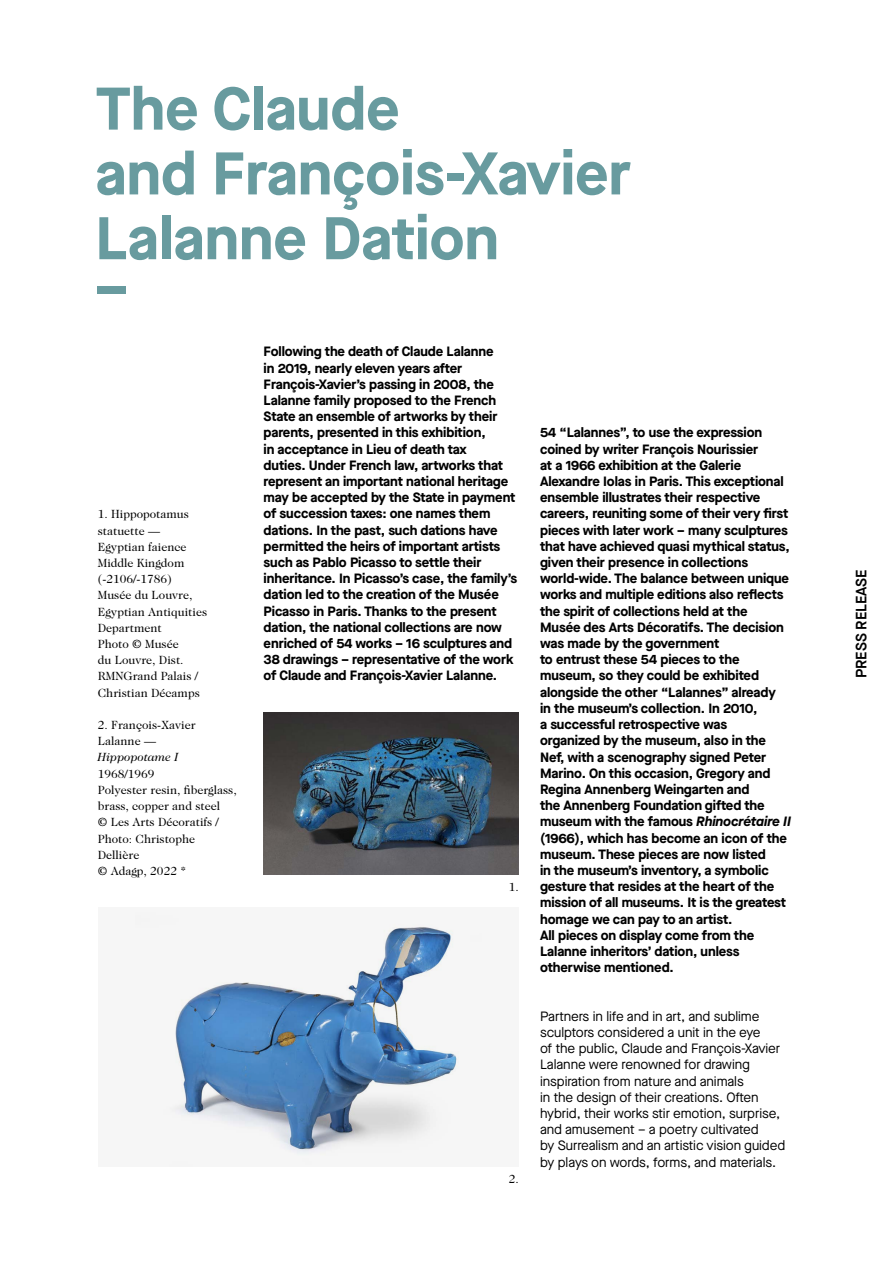
<style>
.page{position:relative;width:893px;height:1263px;background:#fff}
.page>*{position:absolute;margin:0;border:0;box-sizing:border-box;transform-origin:0 0}
.t1{font:700 60px/64.8px "Maison Neue";color:#689b9f}
.t2{font:600 15px "Maison Neue";color:#000}
.t3{font:700 13.5px/16.2px "Maison Neue";letter-spacing:-.005em;color:#000}
.t4{font:13.5px/16.2px "Maison Neue";letter-spacing:-.005em;color:#000}
.t5{font:12px/16.2px "Caslon 224 Std";color:#000}
.t6{font:italic 12px "Caslon 224 Std";color:#000}
.s1{font-style:italic}
</style>
<div class="page">
<svg style="left:135px;top:915px;width:324px;height:241px;fill:#f3f4f3"></svg>
<img style="left:264px;top:713px;width:255px;height:162px">
<h1 class="t1" style="left:95px;top:74px;width:537px">The Claude<br>and François-Xavier<br>Lalanne Dation</h1>
<h1 class="t1" style="left:95px;top:253px;width:35px">–</h1>
<p class="t5" style="left:98px;top:506px;width:111px">1. Hippopotamus statuette —<br>Egyptian faience<br>Middle Kingdom (-2106/-1786)<br>Musée du Louvre,<br>Egyptian Antiquities<br>Department<br>Photo © Musée<br>du Louvre, Dist.<br>RMNGrand Palais /<br>Christian Décamps</p>
<p class="t5" style="left:98px;top:717px;width:99px">2. François-Xavier<br>Lalanne —</p>
<p class="t6" style="left:98px;top:750px;width:82px">Hippopotame I</p>
<p class="t5" style="left:98px;top:765px;width:140px">1968/1969<br>Polyester resin, fiberglass, brass, copper and steel<br>© Les Arts Décoratifs /<br>Photo: Christophe<br>Dellière<br>© Adagp, 2022 *</p>
<p class="t3" style="left:264px;top:343px;width:255px">Following the death of Claude Lalanne<br>in 2019, nearly eleven years after François-Xavier’s passing in 2008, the Lalanne family proposed to the French State an ensemble of artworks by their parents, presented in this exhibition,<br>in acceptance in Lieu of death tax<br>duties. Under French law, artworks that represent an important national heritage may be accepted by the State in payment of succession taxes: one names them dations. In the past, such dations have permitted the heirs of important artists such as Pablo Picasso to settle their inheritance. In Picasso’s case, the family’s dation led to the creation of the Musée Picasso in Paris. Thanks to the present dation, the national collections are now enriched of 54 works – 16 sculptures and 38 drawings – representative of the work of Claude and François-Xavier Lalanne.</p>
<p class="t5" style="left:509px;top:879px;width:12px">1.</p>
<p class="t5" style="left:509px;top:1170px;width:12px">2.</p>
<p class="t3" style="left:540px;top:424px;width:252px">54 “Lalannes”, to use the expression coined by writer François Nourissier<br>at a 1966 exhibition at the Galerie Alexandre Iolas in Paris. This exceptional ensemble illustrates their respective careers, reuniting some of their very first pieces with later work – many sculptures that have achieved quasi mythical status, given their presence in collections world-wide. The balance between unique works and multiple editions also reflects the spirit of collections held at the Musée des Arts Décoratifs. The decision was made by the government<br>to entrust these 54 pieces to the museum, so they could be exhibited alongside the other “Lalannes” already<br>in the museum’s collection. In 2010,<br>a successful retrospective was<br>organized by the museum, also in the Nef, with a scenography signed Peter Marino. On this occasion, Gregory and Regina Annenberg Weingarten and<br>the Annenberg Foundation gifted the museum with the famous <span class="s1">Rhinocrétaire II </span>(1966), which has become an icon of the museum. These pieces are now listed<br>in the museum’s inventory, a symbolic gesture that resides at the heart of the mission of all museums. It is the greatest homage we can pay to an artist.<br>All pieces on display come from the Lalanne inheritors’ dation, unless otherwise mentioned.</p>
<p class="t4" style="left:540px;top:1008px;width:247px">Partners in life and in art, and sublime sculptors considered a unit in the eye<br>of the public, Claude and François-Xavier Lalanne were renowned for drawing inspiration from nature and animals<br>in the design of their creations. Often hybrid, their works stir emotion, surprise, and amusement – a poetry cultivated<br>by Surrealism and an artistic vision guided by plays on words, forms, and materials.</p>
<p class="t2" style="left:851px;top:678px;width:110px;rotate:-90deg">PRESS RELEASE</p>
</div>
